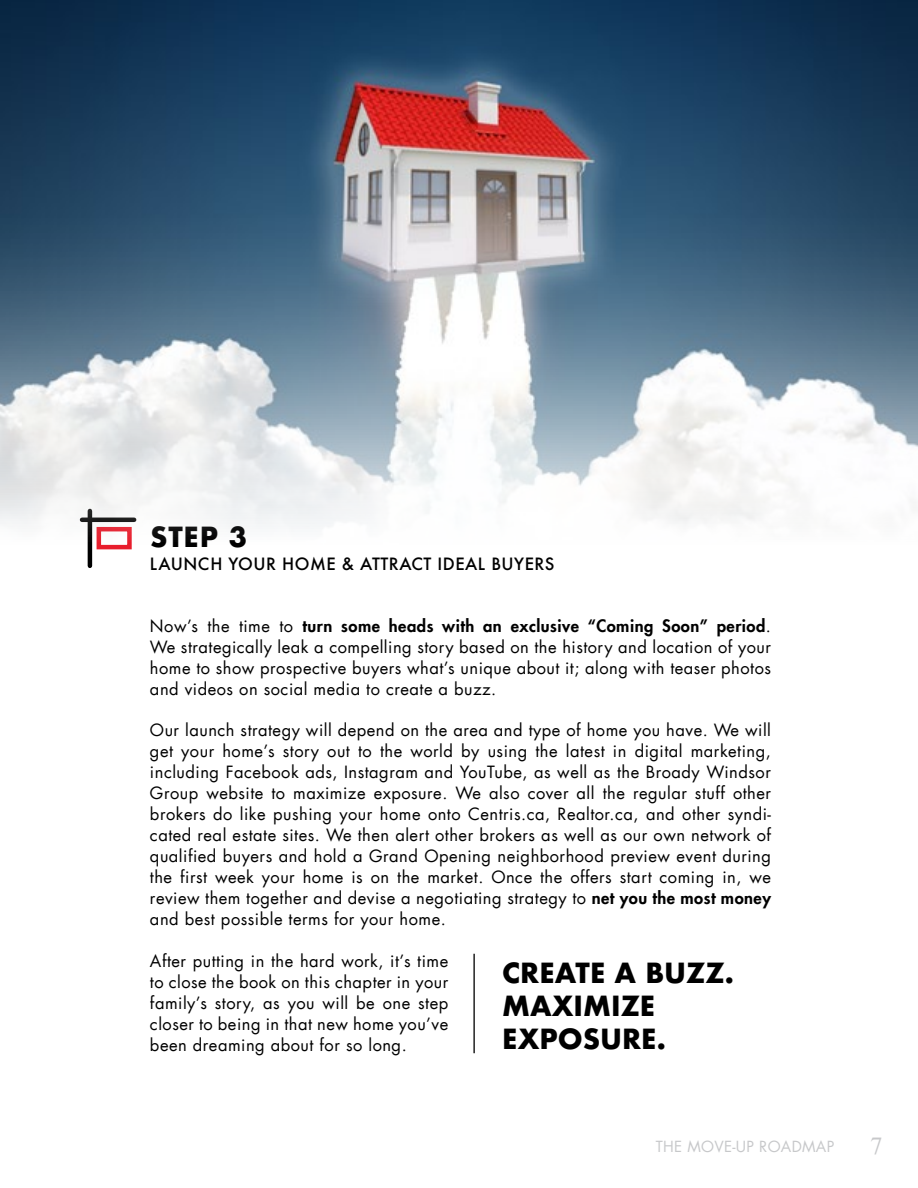
<style>
.page{position:relative;width:918px;height:1188px;background:#fff}
.page>*{position:absolute;margin:0;border:0;box-sizing:border-box;transform-origin:0 0}
.t1{font:700 27px/33px "Futura";color:#000}
.t2{font:16.5px/21px "Futura LT";letter-spacing:.03em;color:#000;text-align:justify}
.t3{font:500 16.5px "Futura";letter-spacing:.03em;color:#000}
.t4{font:15px "Futura LT";letter-spacing:.02em;color:#c7c8ca}
.s1{font-weight:800}
.s2{font-family:"Shonar Bangla";font-size:30px}
</style>
<div class="page">
<hr style="left:473px;top:954px;width:2px;height:99px;background:#000">
<hr style="left:88px;top:511px;width:4px;height:55px;background:#000">
<div style="left:97px;top:527px;width:35px;height:22px;border:4px solid #e81d2c"></div>
<img style="left:0;top:0;width:918px;height:544px">
<h1 class="t1" style="left:150px;top:521px;width:99px">STEP 3</h1>
<p class="t3" style="left:150px;top:552px;width:406px">LAUNCH YOUR HOME &amp; ATTRACT IDEAL BUYERS</p>
<p class="t2" style="left:150px;top:616px;width:623px">Now’s the time to <span class="s1">turn some heads with an exclusive “Coming Soon” period</span>.<br>We strategically leak a compelling story based on the history and location of your home to show prospective buyers what’s unique about it; along with teaser photos and videos on social media to create a buzz.</p>
<p class="t2" style="left:150px;top:720px;width:623px">Our launch strategy will depend on the area and type of home you have. We will get your home’s story out to the world by using the latest in digital marketing, including Facebook ads, Instagram and YouTube, as well as the Broady Windsor Group website to maximize exposure. We also cover all the regular stuff other brokers do like pushing your home onto Centris.ca, Realtor.ca, and other syndi&shy;cated real estate sites. We then alert other brokers as well as our own network of qualified buyers and hold a Grand Opening neighborhood preview event during the first week your home is on the market. Once the offers start coming in, we review them together and devise a negotiating strategy to <span class="s1">net you the most money </span>and best possible terms for your home.</p>
<p class="t2" style="left:150px;top:950px;width:300px">After putting in the hard work, it’s time to close the book on this chapter in your family’s story, as you will be one step closer to being in that new home you’ve been dreaming about for so long.</p>
<h1 class="t1" style="left:502px;top:956px;width:233px">CREATE A BUZZ.<br>MAXIMIZE<br>EXPOSURE.</h1>
<p class="t4" style="left:656px;top:1137px;width:228px">THE MOVE-UP ROADMAP <span class="s2">7</span></p>
</div>
